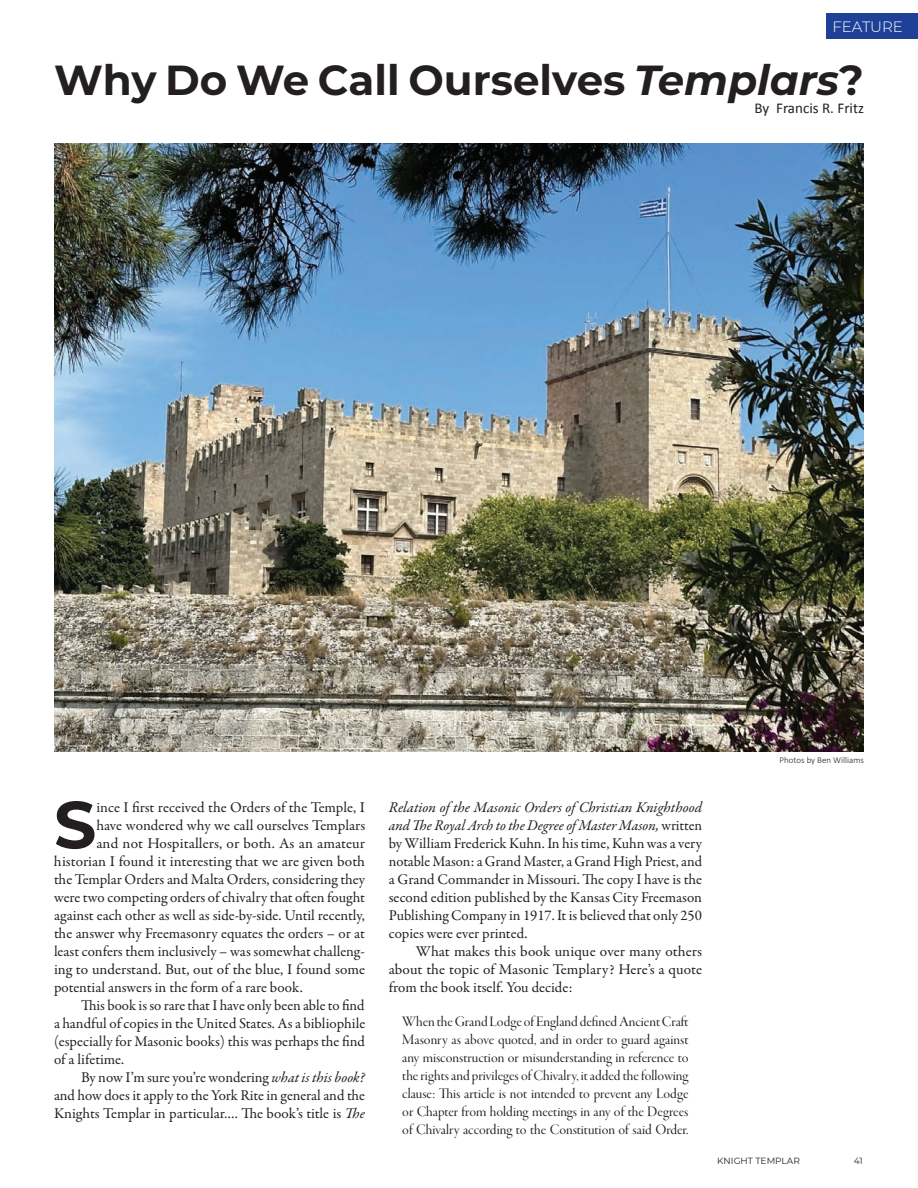
<style>
.page{position:relative;width:918px;height:1188px;background:#fff}
.page>*{position:absolute;margin:0;border:0;box-sizing:border-box;transform-origin:0 0}
.t1{font:700 66.45px "Montserrat";color:#231f20}
.t2{font:700 42px "Montserrat";color:#231f20}
.t3{font:15px/18px "Garamond Premr Pro";color:#231f20;text-align:justify}
.t4{font:15px/18px "Garamond Premr Pro Disp";color:#231f20;text-align:justify}
.t5{font:15px "Calibri";color:#231f20}
.t6{font:300 15px "Montserrat";color:#fff}
.t7{font:300 9px "Calibri";color:#231f20}
.t8{font:9px "Montserrat";color:#231f20}
.s1{font-style:italic}
</style>
<div class="page">
<img style="left:54px;top:144px;width:810px;height:607px">
<div style="left:826px;top:13px;width:92px;height:26px;background:#1e4197"></div>
<p class="t6" style="left:832px;top:17px;width:72px">FEATURE</p>
<h2 class="t2" style="left:54px;top:49px;width:812px">Why Do We Call Ourselves <span class="s1">Templars</span>?</h2>
<p class="t5" style="left:755px;top:97px;width:111px">By Francis R. Fritz</p>
<h1 class="t1" style="left:54px;top:777px;width:44px">S</h1>
<p class="t3" style="left:96px;top:799px;width:270px">ince I first received the Orders of the Temple, I</p>
<p class="t3" style="left:96px;top:817px;width:270px">have wondered why we call ourselves Templars</p>
<p class="t3" style="left:96px;top:835px;width:270px">and not Hospitallers, or both. As an amateur</p>
<p class="t3" style="left:54px;top:853px;width:312px">historian I found it interesting that we are given both</p>
<p class="t3" style="left:54px;top:871px;width:313px">the Templar Orders and Malta Orders, considering they</p>
<p class="t3" style="left:54px;top:889px;width:313px">were two competing orders of chivalry that often fought</p>
<p class="t3" style="left:54px;top:907px;width:312px">against each other as well as side-by-side. Until recently,</p>
<p class="t3" style="left:54px;top:925px;width:312px">the answer why Freemasonry equates the orders – or at</p>
<p class="t3" style="left:54px;top:943px;width:313px">least confers them inclusively – was somewhat challeng-</p>
<p class="t3" style="left:54px;top:961px;width:313px">ing to understand. But, out of the blue, I found some</p>
<p class="t3" style="left:54px;top:979px;width:250px">potential answers in the form of a rare book.</p>
<p class="t3" style="left:81px;top:997px;width:285px">This book is so rare that I have only been able to find</p>
<p class="t3" style="left:54px;top:1015px;width:313px">a handful of copies in the United States. As a bibliophile</p>
<p class="t3" style="left:54px;top:1033px;width:313px">(especially for Masonic books) this was perhaps the find</p>
<p class="t3" style="left:54px;top:1051px;width:72px">of a lifetime.</p>
<p class="t3" style="left:81px;top:1069px;width:285px">By now I’m sure you’re wondering <span class="s1">what is this book?</span></p>
<p class="t3" style="left:54px;top:1087px;width:313px">and how does it apply to the York Rite in general and the</p>
<p class="t3" style="left:54px;top:1105px;width:313px">Knights Templar in particular…. The book’s title is <span class="s1">The</span></p>
<p class="t3" style="left:389px;top:799px;width:315px"><span class="s1">Relation of the Masonic Orders of Christian Knighthood and The Royal Arch to the Degree of Master Mason,</span> written by William Frederick Kuhn. In his time, Kuhn was a very notable Mason: a Grand Master, a Grand High Priest, and a Grand Commander in Missouri. The copy I have is the second edition published by the Kansas City Freemason Publishing Company in 1917. It is believed that only 250 copies were ever printed.</p>
<p class="t3" style="left:389px;top:943px;width:315px;text-indent:27px">What makes this book unique over many others about the topic of Masonic Templary? Here’s a quote from the book itself. You decide:</p>
<p class="t4" style="left:402px;top:1013px;width:288px">When the Grand Lodge of England defined Ancient Craft Masonry as above quoted, and in order to guard against any misconstruction or misunderstanding in reference to the rights and privileges of Chivalry, it added the following clause: This article is not intended to prevent any Lodge or Chapter from holding meetings in any of the Degrees of Chivalry according to the Constitution of said Order.</p>
<p class="t7" style="left:780px;top:754px;width:86px">Photos by Ben Williams</p>
<p class="t8" style="left:717px;top:1154px;width:84px">KNIGHT TEMPLAR</p>
<p class="t8" style="left:854px;top:1154px;width:10px">41</p>
</div>
